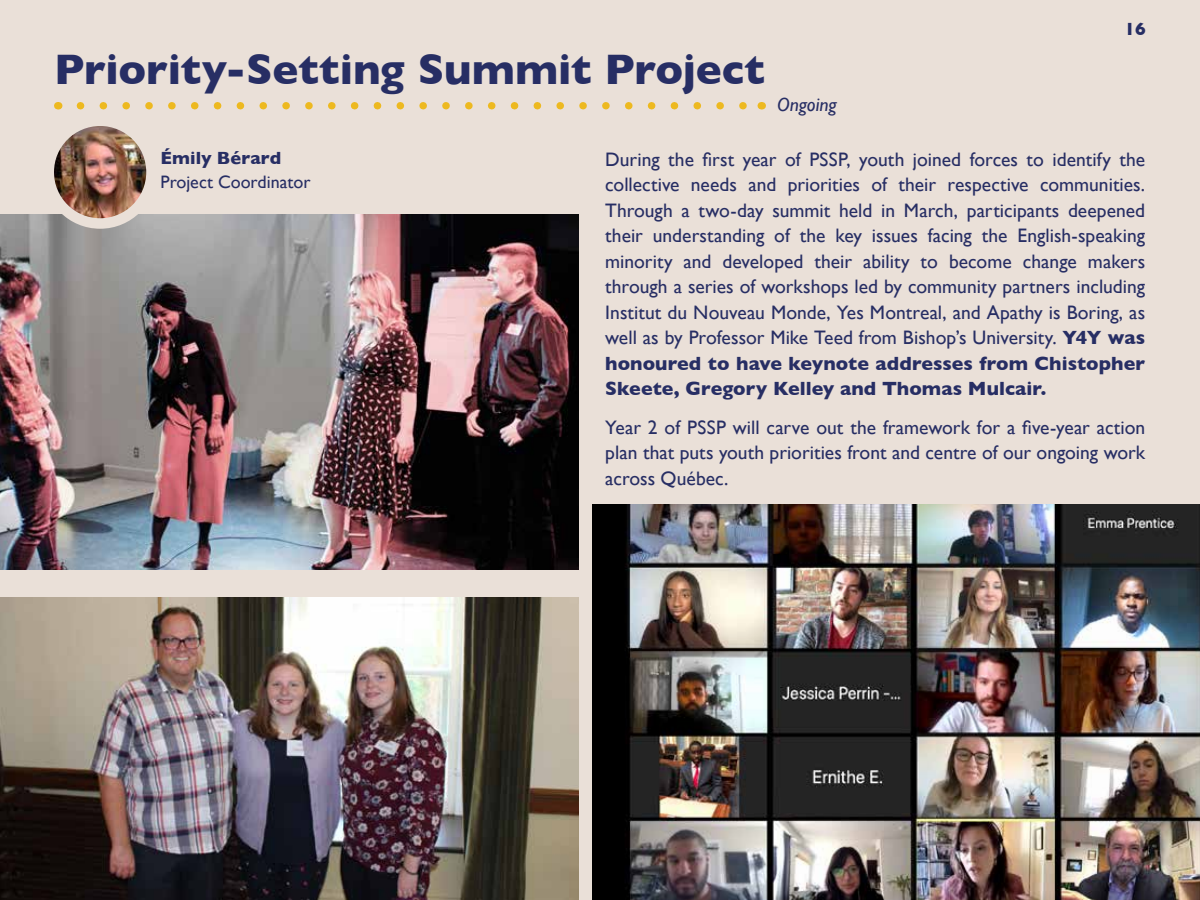
<style>
.page{position:relative;width:1200px;height:900px;background:#eae0d8}
.page>*{position:absolute;margin:0;border:0;box-sizing:border-box;transform-origin:0 0}
.t1{font:700 43.5px "Gill Sans";color:#272e64}
.t2{font:19.5px/25.5px "Gill Sans";color:#272e64;text-align:justify}
.t3{font:italic 19.5px "Gill Sans";letter-spacing:-.005em;color:#272e64}
.t4{font:18px "Gill Sans";color:#272e64}
.t5{font:700 18px "Gill Sans";letter-spacing:.005em;color:#272e64}
.s1{font-weight:700}
</style>
<div class="page">
<img style="left:592px;top:504px;width:608px;height:396px">
<svg style="left:80px;top:102px;width:670px;height:8px;background:#ead6ab"></svg>
<img style="left:0;top:597px;width:579px;height:303px">
<img style="left:0;top:214px;width:579px;height:356px">
<img style="left:49px;top:121px;width:103px;height:103px;border-radius:51px">
<div style="left:44px;top:116px;width:113px;height:113px;border:10px solid #eae0d8;border-radius:50%"></div>
<h1 class="t1" style="left:54px;top:35px;width:712px">Priority-Setting Summit Project</h1>
<p class="t3" style="left:777px;top:93px;width:61px">Ongoing</p>
<p class="t5" style="left:1125px;top:14px;width:23px">16</p>
<p class="t5" style="left:160px;top:143px;width:122px">Émily Bérard</p>
<p class="t4" style="left:160px;top:171px;width:152px">Project Coordinator</p>
<p class="t2" style="left:605px;top:146px;width:541px">During the first year of PSSP, youth joined forces to identify the collective needs and priorities of their respective communities.<br>Through a two-day summit held in March, participants deepened their understanding of the key issues facing the English-speaking minority and developed their ability to become change makers through a series of workshops led by community partners including Institut du Nouveau Monde, Yes Montreal, and Apathy is Boring, as well as by Professor Mike Teed from Bishop’s University. <span class="s1">Y4Y was honoured to have keynote addresses from Chistopher Skeete, Gregory Kelley and Thomas Mulcair.</span></p>
<p class="t2" style="left:605px;top:414px;width:541px">Year 2 of PSSP will carve out the framework for a five-year action plan that puts youth priorities front and centre of our ongoing work across Québec.</p>
</div>
